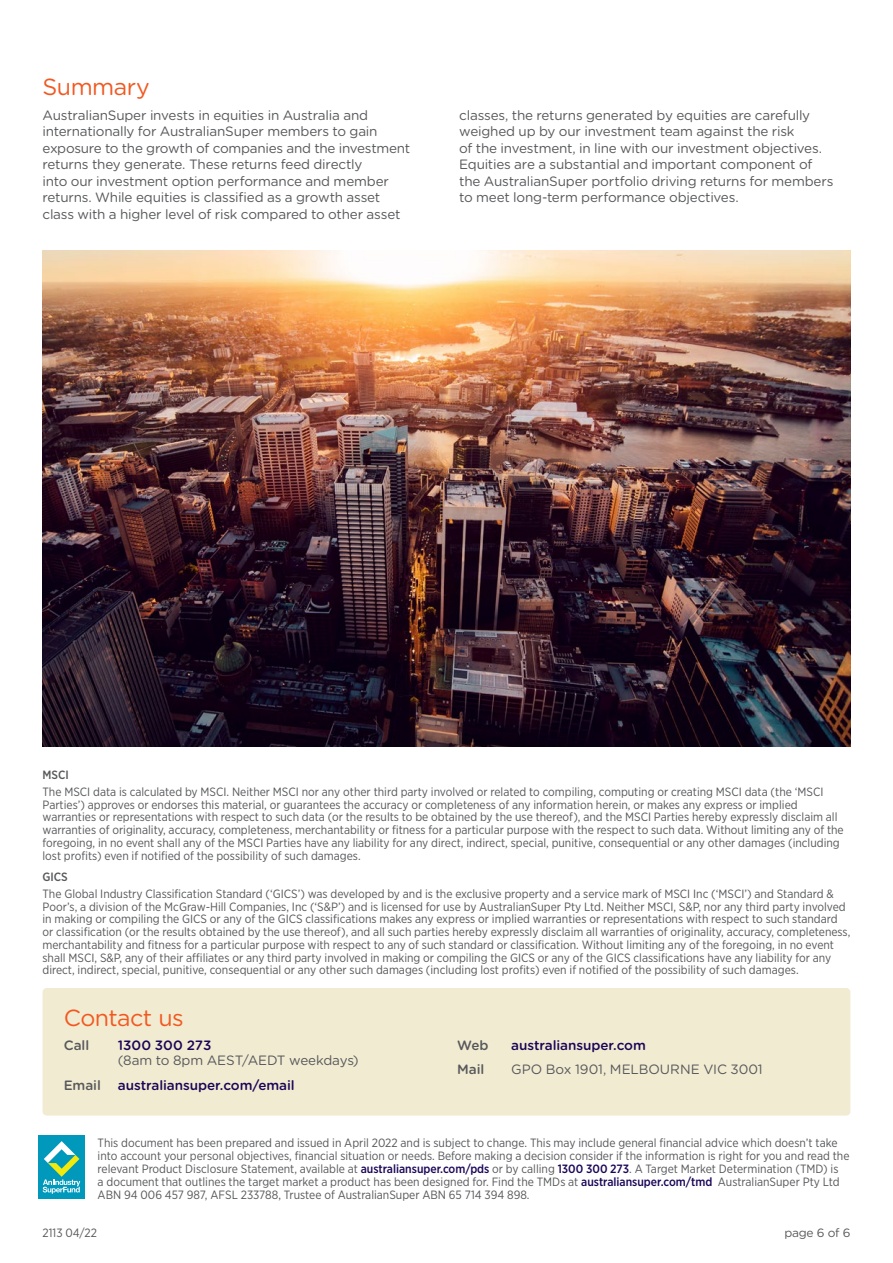
<style>
.page{position:relative;width:893px;height:1263px;background:#fff}
.page>*{position:absolute;margin:0;border:0;box-sizing:border-box;transform-origin:0 0}
.t1{font:23.25px "Gotham Rounded";letter-spacing:-.02em;color:#f15921}
.t2{font:13.5px/16.5px "Gotham Rounded";letter-spacing:-.015em;color:#57585a}
.t3{font:500 13.5px "Gotham Rounded";letter-spacing:-.005em;color:#1a0557}
.t4{font:500 13.5px "Gotham Rounded";letter-spacing:-.01em;color:#57585a}
.t5{font:12px/12.8px "Gotham Narrow";color:#57585a}
.t6{font:12px "Gotham Rounded";letter-spacing:-.02em;color:#57585a}
.t7{font:500 12px "Gotham Narrow";color:#57585a}
.s1{font-weight:500;color:#1a0557}
</style>
<div class="page">
<div style="left:43px;top:988px;width:807px;height:127px;background:#f1ebd2;border-radius:4px"></div>
<img style="left:43px;top:251px;width:807px;height:495px">
<div style="left:38px;top:1135px;width:47px;height:63px;background:#09b"></div>
<svg style="left:43px;top:1141px;width:37px;height:53px"></svg>
<h1 class="t1" style="left:43px;top:71px;width:109px">Summary</h1>
<p class="t2" style="left:43px;top:106px;width:369px">AustralianSuper invests in equities in Australia and internationally for AustralianSuper members to gain exposure to the growth of companies and the investment returns they generate. These returns feed directly<br>into our investment option performance and member returns. While equities is classified as a growth asset class with a higher level of risk compared to other asset</p>
<p class="t2" style="left:459px;top:106px;width:376px">classes, the returns generated by equities are carefully weighed up by our investment team against the risk<br>of the investment, in line with our investment objectives.<br>Equities are a substantial and important component of the AustralianSuper portfolio driving returns for members to meet long-term performance objectives.</p>
<p class="t7" style="left:43px;top:767px;width:28px">MSCI</p>
<p class="t5" style="left:43px;top:785px;width:803px">The MSCI data is calculated by MSCI. Neither MSCI nor any other third party involved or related to compiling, computing or creating MSCI data (the ‘MSCI Parties’) approves or endorses this material, or guarantees the accuracy or completeness of any information herein, or makes any express or implied warranties or representations with respect to such data (or the results to be obtained by the use thereof), and the MSCI Parties hereby expressly disclaim all warranties of originality, accuracy, completeness, merchantability or fitness for a particular purpose with the respect to such data. Without limiting any of the foregoing, in no event shall any of the MSCI Parties have any liability for any direct, indirect, special, punitive, consequential or any other damages (including lost profits) even if notified of the possibility of such damages.</p>
<p class="t7" style="left:43px;top:869px;width:27px">GICS</p>
<p class="t5" style="left:43px;top:887px;width:809px">The Global Industry Classification Standard (‘GICS’) was developed by and is the exclusive property and a service mark of MSCI Inc (‘MSCI’) and Standard &amp; Poor’s, a division of the McGraw-Hill Companies, Inc (‘S&amp;P’) and is licensed for use by AustralianSuper Pty Ltd. Neither MSCI, S&amp;P, nor any third party involved in making or compiling the GICS or any of the GICS classifications makes any express or implied warranties or representations with respect to such standard or classification (or the results obtained by the use thereof), and all such parties hereby expressly disclaim all warranties of originality, accuracy, completeness, merchantability and fitness for a particular purpose with respect to any of such standard or classification. Without limiting any of the foregoing, in no event shall MSCI, S&amp;P, any of their affiliates or any third party involved in making or compiling the GICS or any of the GICS classifications have any liability for any direct, indirect, special, punitive, consequential or any other such damages (including lost profits) even if notified of the possibility of such damages.</p>
<h1 class="t1" style="left:64px;top:1001px;width:122px">Contact us</h1>
<p class="t4" style="left:64px;top:1035px;width:27px">Call</p>
<p class="t3" style="left:118px;top:1035px;width:95px">1300 300 273</p>
<p class="t2" style="left:118px;top:1052px;width:242px">(8am to 8pm AEST/AEDT weekdays)</p>
<p class="t4" style="left:64px;top:1075px;width:39px">Email</p>
<p class="t3" style="left:118px;top:1075px;width:178px">australiansuper.com/email</p>
<p class="t4" style="left:457px;top:1035px;width:33px">Web</p>
<p class="t3" style="left:511px;top:1035px;width:136px">australiansuper.com</p>
<p class="t4" style="left:457px;top:1059px;width:29px">Mail</p>
<p class="t2" style="left:511px;top:1060px;width:253px">GPO Box 1901, MELBOURNE VIC 3001</p>
<p class="t5" style="left:98px;top:1137px;width:753px">This document has been prepared and issued in April 2022 and is subject to change. This may include general financial advice which doesn’t take into account your personal objectives, financial situation or needs. Before making a decision consider if the information is right for you and read the relevant Product Disclosure Statement, available at <span class="s1">australiansuper.com/pds</span> or by calling <span class="s1">1300 300 273</span>. A Target Market Determination (TMD) is<br>a document that outlines the target market a product has been designed for. Find the TMDs at <span class="s1">australiansuper.com/tmd</span> AustralianSuper Pty Ltd ABN 94 006 457 987, AFSL 233788, Trustee of AustralianSuper ABN 65 714 394 898.</p>
<p class="t5" style="left:43px;top:1226px;width:56px">2113 04/22</p>
<p class="t6" style="left:784px;top:1225px;width:68px">page 6 of 6</p>
</div>
